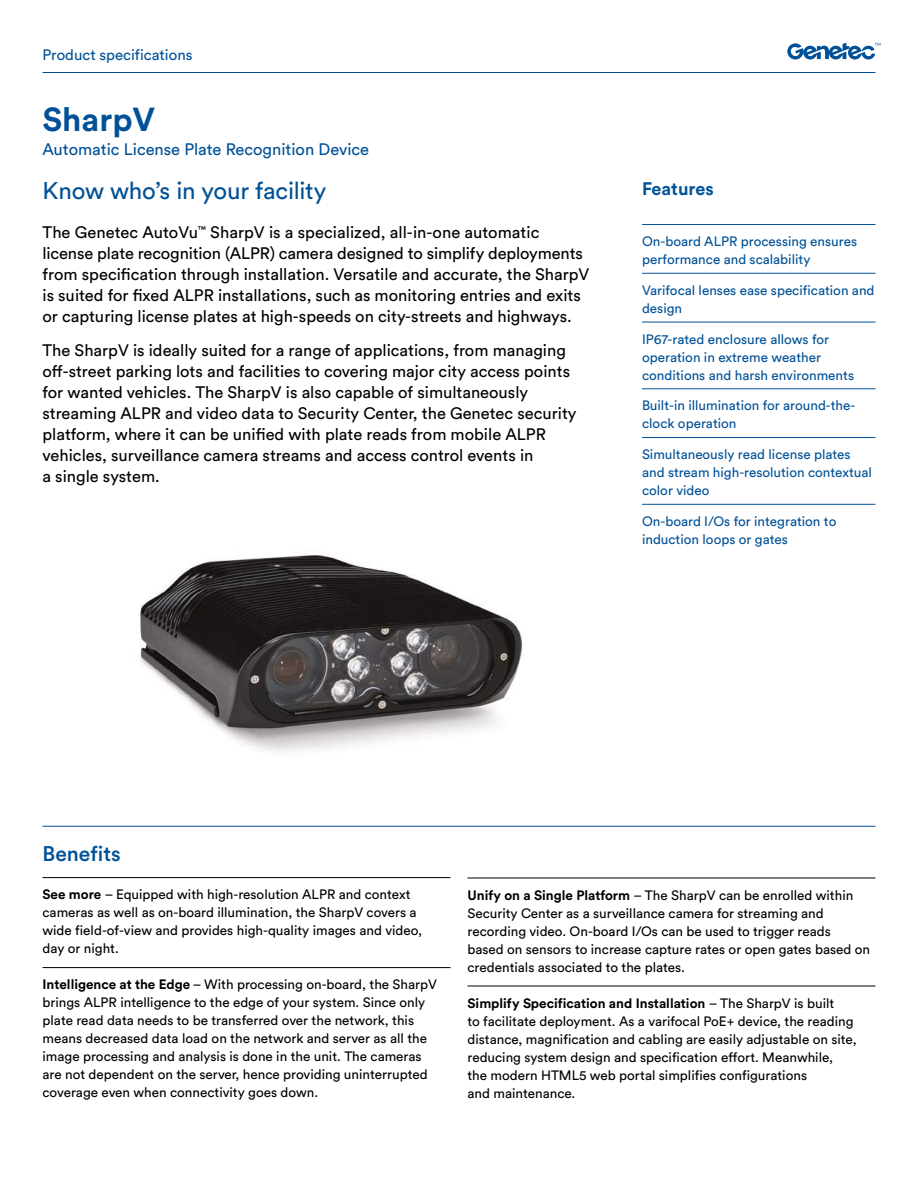
<style>
.page{position:relative;width:918px;height:1188px;background:#fff}
.page>*{position:absolute;margin:0;border:0;box-sizing:border-box;transform-origin:0 0}
.t1{font:700 33px "Circular Pro";color:#005197}
.t2{font:24px "Circular Pro";letter-spacing:-.01em;color:#005197}
.t3{font:500 21px "Circular Pro";color:#005197}
.t4{font:700 18px "Circular Pro";color:#005197}
.t5{font:16.5px/21px "Circular Pro";color:#000}
.t6{font:16.5px "Circular Pro";color:#005197}
.t7{font:15px "Circular Pro";color:#005197}
.t8{font:13.5px/18px "Circular Pro";color:#000}
.t9{font:13.5px/18px "Circular Pro";color:#005197}
.s1{font-weight:700}
</style>
<div class="page">
<hr style="left:642px;top:224px;width:233px;height:1px;background:#005197">
<hr style="left:642px;top:273px;width:233px;height:1px;background:#005197">
<hr style="left:642px;top:322px;width:233px;height:1px;background:#005197">
<hr style="left:642px;top:388px;width:233px;height:1px;background:#005197">
<hr style="left:642px;top:437px;width:233px;height:1px;background:#005197">
<hr style="left:642px;top:504px;width:233px;height:1px;background:#005197">
<hr style="left:43px;top:877px;width:407px;height:1px;background:#000">
<hr style="left:43px;top:967px;width:407px;height:1px;background:#000">
<hr style="left:468px;top:878px;width:407px;height:1px;background:#000">
<hr style="left:468px;top:986px;width:407px;height:1px;background:#000">
<hr style="left:43px;top:72px;width:832px;height:1px;background:#005197">
<svg style="left:787px;top:43px;width:93px;height:17px"></svg>
<hr style="left:43px;top:826px;width:832px;height:1px;background:#005197">
<img style="left:139px;top:555px;width:383px;height:197px">
<p class="t7" style="left:43px;top:44px;width:152px">Product specifications</p>
<h1 class="t1" style="left:43px;top:96px;width:114px">SharpV</h1>
<p class="t6" style="left:43px;top:138px;width:328px">Automatic License Plate Recognition Device</p>
<h2 class="t2" style="left:43px;top:175px;width:286px">Know who’s in your facility</h2>
<p class="t5" style="left:43px;top:221px;width:548px">The Genetec AutoVu<sup>™</sup> SharpV is a specialized, all-in-one automatic license plate recognition (ALPR) camera designed to simplify deployments from specification through installation. Versatile and accurate, the SharpV is suited for fixed ALPR installations, such as monitoring entries and exits or capturing license plates at high-speeds on city-streets and highways.</p>
<p class="t5" style="left:43px;top:339px;width:536px">The SharpV is ideally suited for a range of applications, from managing off-street parking lots and facilities to covering major city access points for wanted vehicles. The SharpV is also capable of simultaneously streaming ALPR and video data to Security Center, the Genetec security platform, where it can be unified with plate reads from mobile ALPR vehicles, surveillance camera streams and access control events in<br>a single system.</p>
<h3 class="t4" style="left:642px;top:176px;width:73px">Features</h3>
<p class="t9" style="left:642px;top:232px;width:217px">On-board ALPR processing ensures performance and scalability</p>
<p class="t9" style="left:642px;top:281px;width:234px">Varifocal lenses ease specification and design</p>
<p class="t9" style="left:642px;top:329px;width:214px">IP67-rated enclosure allows for operation in extreme weather conditions and harsh environments</p>
<p class="t9" style="left:642px;top:396px;width:215px">Built-in illumination for around-the&shy;clock operation</p>
<p class="t9" style="left:642px;top:445px;width:232px">Simultaneously read license plates and stream high-resolution contextual color video</p>
<p class="t9" style="left:642px;top:512px;width:196px">On-board I/Os for integration to induction loops or gates</p>
<h3 class="t3" style="left:43px;top:839px;width:80px">Benefits</h3>
<p class="t8" style="left:43px;top:885px;width:381px"><span class="s1">See more</span> – Equipped with high-resolution ALPR and context cameras as well as on-board illumination, the SharpV covers a wide field-of-view and provides high-quality images and video, day or night.</p>
<p class="t8" style="left:43px;top:975px;width:396px"><span class="s1">Intelligence at the Edge</span> – With processing on-board, the SharpV brings ALPR intelligence to the edge of your system. Since only plate read data needs to be transferred over the network, this means decreased data load on the network and server as all the image processing and analysis is done in the unit. The cameras are not dependent on the server, hence providing uninterrupted coverage even when connectivity goes down.</p>
<p class="t8" style="left:468px;top:885px;width:404px"><span class="s1">Unify on a Single Platform</span> – The SharpV can be enrolled within Security Center as a surveillance camera for streaming and recording video. On-board I/Os can be used to trigger reads based on sensors to increase capture rates or open gates based on credentials associated to the plates.</p>
<p class="t8" style="left:468px;top:993px;width:391px"><span class="s1">Simplify Specification and Installation</span> – The SharpV is built<br>to facilitate deployment. As a varifocal PoE+ device, the reading distance, magnification and cabling are easily adjustable on site, reducing system design and specification effort. Meanwhile,<br>the modern HTML5 web portal simplifies configurations<br>and maintenance.</p>
</div>
